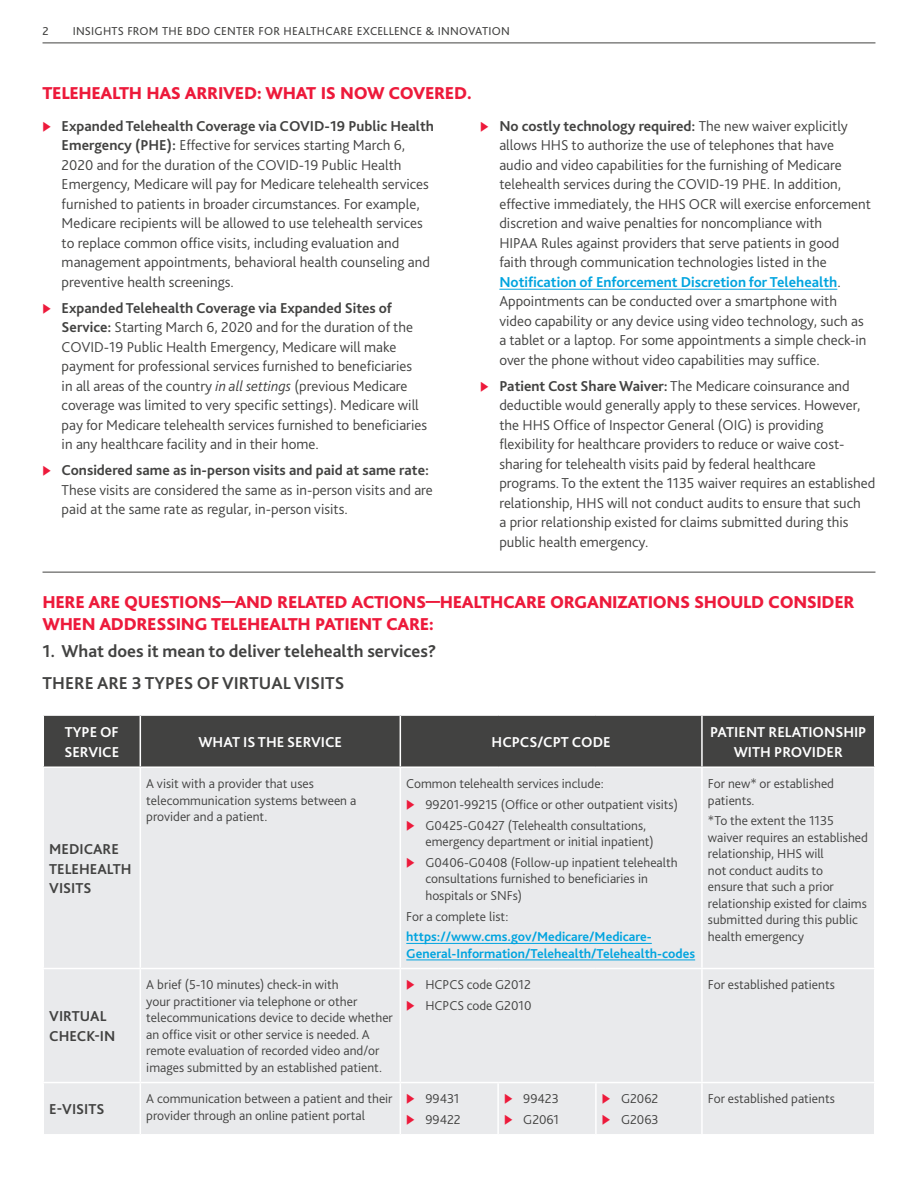
<style>
.page{position:relative;width:918px;height:1188px;background:#fff}
.page>*{position:absolute;margin:0;border:0;box-sizing:border-box;transform-origin:0 0}
.t1{font:800 18px/22.5px "Bliss Pro";letter-spacing:-.02em;color:#ed1a3b}
.t2{font:700 18px/32.2px "Bliss Pro";color:#424241}
.t3{font:300 15px/19.5px "Bliss Pro";color:#424241}
.t4{font:700 15px/19.5px "Bliss Pro";color:#fff}
.t5{font:700 15px/19.5px "Bliss Pro";color:#424241}
.t6{font:300 13.5px/16.5px "Bliss Pro";color:#424241}
.t7{font:700 13.5px/16.5px "Bliss Pro";color:#00a4df}
.t8{font:12px "Bliss Pro";letter-spacing:.02em;color:#424241}
.s1{color:#ed1a3b}
.s2{font-weight:700}
.s3{font-style:italic}
.s4{font-weight:700;color:#00a4df}
</style>
<div class="page">
<hr style="left:499px;top:289px;width:338px;height:1px;background:#00a4df">
<hr style="left:43px;top:572px;width:832px;height:1px;background:#424241">
<div style="left:44px;top:716px;width:830px;height:50px;background:#424241"></div>
<div style="left:44px;top:768px;width:830px;height:366px;background:#e9eaec"></div>
<hr style="left:140px;top:716px;width:1px;height:50px;background:#fff">
<hr style="left:400px;top:716px;width:1px;height:50px;background:#fff">
<hr style="left:701px;top:716px;width:2px;height:50px;background:#fff">
<hr style="left:140px;top:768px;width:1px;height:200px;background:#fff">
<hr style="left:400px;top:768px;width:1px;height:200px;background:#fff">
<hr style="left:701px;top:768px;width:2px;height:200px;background:#fff">
<hr style="left:43px;top:968px;width:97px;height:1px;background:#fff">
<hr style="left:140px;top:968px;width:260px;height:1px;background:#fff">
<hr style="left:140px;top:969px;width:1px;height:113px;background:#fff">
<hr style="left:400px;top:968px;width:98px;height:1px;background:#fff">
<hr style="left:400px;top:969px;width:1px;height:113px;background:#fff">
<hr style="left:498px;top:968px;width:98px;height:1px;background:#fff">
<hr style="left:596px;top:968px;width:106px;height:1px;background:#fff">
<hr style="left:702px;top:968px;width:173px;height:1px;background:#fff">
<hr style="left:701px;top:969px;width:2px;height:113px;background:#fff">
<hr style="left:43px;top:1082px;width:97px;height:1px;background:#fff">
<hr style="left:140px;top:1082px;width:260px;height:1px;background:#fff">
<hr style="left:140px;top:1083px;width:1px;height:51px;background:#fff">
<hr style="left:400px;top:1082px;width:98px;height:1px;background:#fff">
<hr style="left:400px;top:1083px;width:1px;height:51px;background:#fff">
<hr style="left:498px;top:1082px;width:98px;height:1px;background:#fff">
<hr style="left:497px;top:1083px;width:2px;height:51px;background:#fff">
<hr style="left:596px;top:1082px;width:106px;height:1px;background:#fff">
<hr style="left:595px;top:1083px;width:2px;height:51px;background:#fff">
<hr style="left:702px;top:1082px;width:173px;height:1px;background:#fff">
<hr style="left:701px;top:1083px;width:2px;height:51px;background:#fff">
<hr style="left:406px;top:943px;width:246px;height:1px;background:#00a4df">
<hr style="left:406px;top:960px;width:289px;height:1px;background:#00a4df">
<hr style="left:43px;top:43px;width:832px;height:1px;background:#424241">
<p class="t8" style="left:43px;top:24px;width:8px">2</p>
<p class="t8" style="left:73px;top:24px;width:439px">INSIGHTS FROM THE BDO CENTER FOR HEALTHCARE EXCELLENCE &amp; INNOVATION</p>
<p class="t1" style="left:43px;top:81px;width:431px">TELEHEALTH HAS ARRIVED: WHAT IS NOW COVERED.</p>
<p class="t3" style="left:62px;top:116px;width:374px;text-indent:-19px"><span class="s1">◆</span> <span class="s2">Expanded Telehealth Coverage via COVID-19 Public Health Emergency (PHE):</span> Effective for services starting March 6, 2020 and for the duration of the COVID-19 Public Health Emergency, Medicare will pay for Medicare telehealth services furnished to patients in broader circumstances. For example, Medicare recipients will be allowed to use telehealth services to replace common office visits, including evaluation and management appointments, behavioral health counseling and preventive health screenings.</p>
<p class="t3" style="left:62px;top:298px;width:367px;text-indent:-19px"><span class="s1">◆</span> <span class="s2">Expanded Telehealth Coverage via Expanded Sites of Service:</span> Starting March 6, 2020 and for the duration of the COVID-19 Public Health Emergency, Medicare will make payment for professional services furnished to beneficiaries<br>in all areas of the country <span class="s3">in all settings</span> (previous Medicare coverage was limited to very specific settings). Medicare will pay for Medicare telehealth services furnished to beneficiaries in any healthcare facility and in their home.</p>
<p class="t3" style="left:62px;top:460px;width:373px;text-indent:-19px"><span class="s1">◆</span> <span class="s2">Considered same as in-person visits and paid at same rate:<br></span>These visits are considered the same as in-person visits and are paid at the same rate as regular, in-person visits.</p>
<p class="t3" style="left:499px;top:116px;width:373px;text-indent:-19px"><span class="s1">◆</span> <span class="s2">No costly technology required:</span> The new waiver explicitly allows HHS to authorize the use of telephones that have audio and video capabilities for the furnishing of Medicare telehealth services during the COVID-19 PHE. In addition, effective immediately, the HHS OCR will exercise enforcement discretion and waive penalties for noncompliance with<br>HIPAA Rules against providers that serve patients in good<br>faith through communication technologies listed in the <span class="s4">Notification of Enforcement Discretion for Telehealth</span>.<br>Appointments can be conducted over a smartphone with video capability or any device using video technology, such as a tablet or a laptop. For some appointments a simple check-in over the phone without video capabilities may suffice.</p>
<p class="t3" style="left:499px;top:376px;width:378px;text-indent:-19px"><span class="s1">◆</span> <span class="s2">Patient Cost Share Waiver:</span> The Medicare coinsurance and deductible would generally apply to these services. However, the HHS Office of Inspector General (OIG) is providing flexibility for healthcare providers to reduce or waive cost&shy;sharing for telehealth visits paid by federal healthcare programs. To the extent the 1135 waiver requires an established relationship, HHS will not conduct audits to ensure that such<br>a prior relationship existed for claims submitted during this public health emergency.</p>
<p class="t1" style="left:43px;top:590px;width:814px">HERE ARE QUESTIONS—AND RELATED ACTIONS—HEALTHCARE ORGANIZATIONS SHOULD CONSIDER<br>WHEN ADDRESSING TELEHEALTH PATIENT CARE:</p>
<p class="t2" style="left:43px;top:634px;width:396px">1. What does it mean to deliver telehealth services?<br>THERE ARE 3 TYPES OF VIRTUAL VISITS</p>
<p class="t4" style="left:64px;top:722px;width:56px">TYPE OF<br>SERVICE</p>
<p class="t4" style="left:199px;top:732px;width:145px">WHAT IS THE SERVICE</p>
<p class="t4" style="left:492px;top:732px;width:121px">HCPCS/CPT CODE</p>
<p class="t4" style="left:710px;top:722px;width:158px;text-align:center">PATIENT RELATIONSHIP<br>WITH PROVIDER</p>
<p class="t5" style="left:49px;top:839px;width:84px">MEDICARE<br>TELEHEALTH<br>VISITS</p>
<p class="t5" style="left:49px;top:1006px;width:68px">VIRTUAL<br>CHECK-IN</p>
<p class="t6" style="left:146px;top:775px;width:212px">A visit with a provider that uses telecommunication systems between a provider and a patient.</p>
<p class="t6" style="left:406px;top:775px;width:199px">Common telehealth services include:</p>
<p class="t6" style="left:406px;top:796px;width:273px"><span class="s1">◆</span> 99201-99215 (Office or other outpatient visits)</p>
<p class="t6" style="left:425px;top:817px;width:230px;text-indent:-19px"><span class="s1">◆</span> G0425-G0427 (Telehealth consultations, emergency department or initial inpatient)</p>
<p class="t6" style="left:425px;top:854px;width:254px;text-indent:-19px"><span class="s1">◆</span> G0406-G0408 (Follow-up inpatient telehealth consultations furnished to beneficiaries in hospitals or SNFs)</p>
<p class="t6" style="left:406px;top:908px;width:104px">For a complete list:</p>
<p class="t7" style="left:406px;top:928px;width:290px">https://www.cms.gov/Medicare/Medicare-<br>General-Information/Telehealth/Telehealth-codes</p>
<p class="t6" style="left:146px;top:976px;width:248px">A brief (5-10 minutes) check-in with<br>your practitioner via telephone or other telecommunications device to decide whether an office visit or other service is needed. A remote evaluation of recorded video and/or images submitted by an established patient.</p>
<p class="t6" style="left:406px;top:976px;width:126px"><span class="s1">◆</span> HCPCS code G2012</p>
<p class="t6" style="left:406px;top:997px;width:127px"><span class="s1">◆</span> HCPCS code G2010</p>
<p class="t5" style="left:49px;top:1099px;width:57px">E-VISITS</p>
<p class="t6" style="left:146px;top:1090px;width:248px">A communication between a patient and their provider through an online patient portal</p>
<p class="t6" style="left:406px;top:1090px;width:55px"><span class="s1">◆</span> 99431</p>
<p class="t6" style="left:406px;top:1111px;width:56px"><span class="s1">◆</span> 99422</p>
<p class="t6" style="left:504px;top:1090px;width:56px"><span class="s1">◆</span> 99423</p>
<p class="t6" style="left:504px;top:1111px;width:56px"><span class="s1">◆</span> G2061</p>
<p class="t6" style="left:602px;top:1090px;width:58px"><span class="s1">◆</span> G2062</p>
<p class="t6" style="left:602px;top:1111px;width:58px"><span class="s1">◆</span> G2063</p>
<p class="t6" style="left:708px;top:775px;width:128px">For new* or established patients.</p>
<p class="t6" style="left:708px;top:812px;width:162px">*To the extent the 1135 waiver requires an established relationship, HHS will<br>not conduct audits to<br>ensure that such a prior relationship existed for claims submitted during this public health emergency</p>
<p class="t6" style="left:708px;top:976px;width:128px">For established patients</p>
<p class="t6" style="left:708px;top:1090px;width:128px">For established patients</p>
</div>
